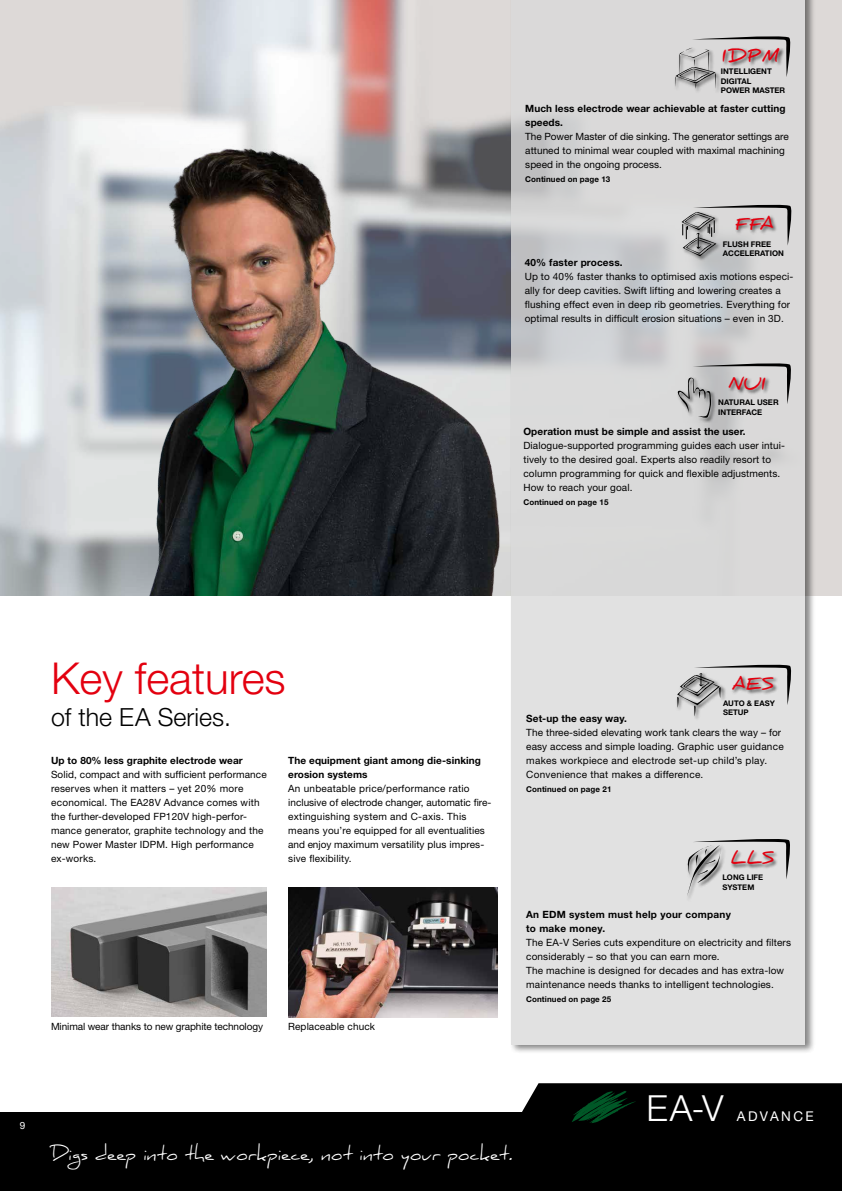
<style>
.page{position:relative;width:842px;height:1191px;background:#fff}
.page>*{position:absolute;margin:0;border:0;box-sizing:border-box;transform-origin:0 0}
.t1{font:300 44px "Helvetica Neue";color:#e3000f}
.t2{font:300 36px "Helvetica Neue";color:#fff}
.t3{font:28px "Daniel Extended";color:#fff}
.t4{font:300 25px "Helvetica Neue";color:#000}
.t5{font:700 16.8px "Daniel";letter-spacing:-.02em;color:#e3000f}
.t6{font:700 16.7px "Daniel";color:#e3000f}
.t7{font:700 16.6px "Daniel";color:#e3000f}
.t8{font:13.5px "Helvetica Neue";letter-spacing:.18em;color:#fff}
.t9{font:10px/14px "Helvetica Neue";letter-spacing:.01em;color:#000}
.t10{font:700 10px/14px "Helvetica Neue";letter-spacing:.01em;color:#000}
.t11{font:10px "Helvetica Neue";letter-spacing:-.01em;color:#000}
.t12{font:10px "Helvetica Neue";color:#fff}
.t13{font:700 8px "Helvetica Neue";letter-spacing:.01em;color:#000}
.t14{font:700 7.8px/9.4px "Helvetica Neue";color:#000}
.t15{font:700 7.7px/9.3px "Helvetica Neue";color:#000}
</style>
<div class="page">
<div style="left:0;top:1111px;width:842px;height:80px;background:#000"></div>
<svg style="left:514px;top:1083px;width:328px;height:40px"></svg>
<img style="left:0;top:0;width:842px;height:595px">
<img style="left:136px;top:126px;width:373px;height:469px">
<div style="left:509px;top:0;width:306px;height:1054px;background:#000;opacity:.6"></div>
<div style="left:511px;top:0;width:294px;height:1044px;background:#dadada"></div>
<img style="left:51px;top:887px;width:216px;height:129px">
<img style="left:288px;top:887px;width:209px;height:130px">
<img style="left:693px;top:256px;width:30px;height:5px">
<svg style="left:681px;top:204px;width:111px;height:52px"></svg>
<img style="left:733px;top:213px;width:48px;height:33px">
<img style="left:698px;top:419px;width:19px;height:4px">
<svg style="left:677px;top:361px;width:114px;height:58px"></svg>
<img style="left:726px;top:372px;width:48px;height:33px">
<svg style="left:677px;top:664px;width:114px;height:52px"></svg>
<img style="left:730px;top:673px;width:51px;height:32px">
<svg style="left:687px;top:839px;width:103px;height:57px"></svg>
<img style="left:729px;top:847px;width:52px;height:32px">
<img style="left:674px;top:80px;width:46px;height:12px">
<svg style="left:675px;top:36px;width:116px;height:53px"></svg>
<img style="left:720px;top:45px;width:66px;height:32px">
<h3 class="t5" style="left:722px;top:46px;width:57px">IDPM</h3>
<p class="t14" style="left:721px;top:67px;width:66px">INTELLIGENT<br>DIGITAL<br>POWER MASTER</p>
<p class="t10" style="left:525px;top:102px;width:262px">Much less electrode wear achievable at faster cutting speeds.</p>
<p class="t9" style="left:525px;top:130px;width:265px">The Power Master of die sinking. The generator settings are attuned to minimal wear coupled with maximal machining speed in the ongoing process.</p>
<p class="t13" style="left:525px;top:175px;width:87px">Continued on page 13</p>
<h3 class="t5" style="left:735px;top:215px;width:39px">FFA</h3>
<p class="t14" style="left:723px;top:239px;width:62px">FLUSH FREE<br>ACCELERATION</p>
<p class="t10" style="left:525px;top:256px;width:99px">40% faster process.</p>
<p class="t9" style="left:525px;top:270px;width:270px">Up to 40% faster thanks to optimised axis motions especi&shy;ally for deep cavities. Swift lifting and lowering creates a flushing effect even in deep rib geometries. Everything for optimal results in difficult erosion situations – even in 3D.</p>
<h3 class="t5" style="left:728px;top:374px;width:39px">NUI</h3>
<p class="t14" style="left:718px;top:397px;width:62px">NATURAL USER<br>INTERFACE</p>
<p class="t10" style="left:523px;top:424px;width:224px">Operation must be simple and assist the user.</p>
<p class="t9" style="left:523px;top:438px;width:263px">Dialogue-supported programming guides each user intui&shy;tively to the desired goal. Experts also readily resort to column programming for quick and flexible adjustments.<br>How to reach your goal.</p>
<p class="t13" style="left:523px;top:497px;width:87px">Continued on page 15</p>
<h1 class="t1" style="left:51px;top:651px;width:236px">Key features</h1>
<h3 class="t4" style="left:51px;top:701px;width:182px">of the EA Series.</h3>
<p class="t10" style="left:51px;top:753px;width:193px">Up to 80% less graphite electrode wear</p>
<p class="t9" style="left:51px;top:767px;width:217px">Solid, compact and with sufficient performance reserves when it matters – yet 20% more economical. The EA28V Advance comes with the further-developed FP120V high-perfor&shy;mance generator, graphite technology and the new Power Master IDPM. High performance ex-works.</p>
<p class="t10" style="left:288px;top:753px;width:194px">The equipment giant among die-sinking erosion systems</p>
<p class="t9" style="left:288px;top:781px;width:205px">An unbeatable price/performance ratio inclusive of electrode changer, automatic fire&shy;extinguishing system and C-axis. This means you’re equipped for all eventualities and enjoy maximum versatility plus impres&shy;sive flexibility.</p>
<p class="t11" style="left:51px;top:1020px;width:214px">Minimal wear thanks to new graphite technology</p>
<p class="t9" style="left:288px;top:1019px;width:88px">Replaceable chuck</p>
<h3 class="t7" style="left:732px;top:674px;width:43px">AES</h3>
<p class="t15" style="left:723px;top:698px;width:53px">AUTO &amp; EASY<br>SETUP</p>
<p class="t10" style="left:526px;top:711px;width:102px">Set-up the easy way.</p>
<p class="t9" style="left:526px;top:725px;width:259px">The three-sided elevating work tank clears the way – for easy access and simple loading. Graphic user guidance makes workpiece and electrode set-up child’s play.<br>Convenience that makes a difference.</p>
<p class="t13" style="left:526px;top:784px;width:87px">Continued on page 21</p>
<h3 class="t6" style="left:731px;top:849px;width:44px">LLS</h3>
<p class="t15" style="left:722px;top:872px;width:42px">LONG LIFE<br>SYSTEM</p>
<p class="t10" style="left:526px;top:907px;width:206px">An EDM system must help your company to make money.</p>
<p class="t9" style="left:526px;top:935px;width:266px">The EA-V Series cuts expenditure on electricity and filters considerably – so that you can earn more.<br>The machine is designed for decades and has extra-low maintenance needs thanks to intelligent technologies.</p>
<p class="t13" style="left:526px;top:994px;width:87px">Continued on page 25</p>
<p class="t12" style="left:20px;top:1119px;width:7px">9</p>
<h3 class="t3" style="left:51px;top:1136px;width:464px">Digs deep into the workpiece, not into your pocket.</h3>
<h2 class="t2" style="left:646px;top:1086px;width:78px">EA-V</h2>
<h3 class="t8" style="left:737px;top:1108px;width:78px">Advance</h3>
</div>
